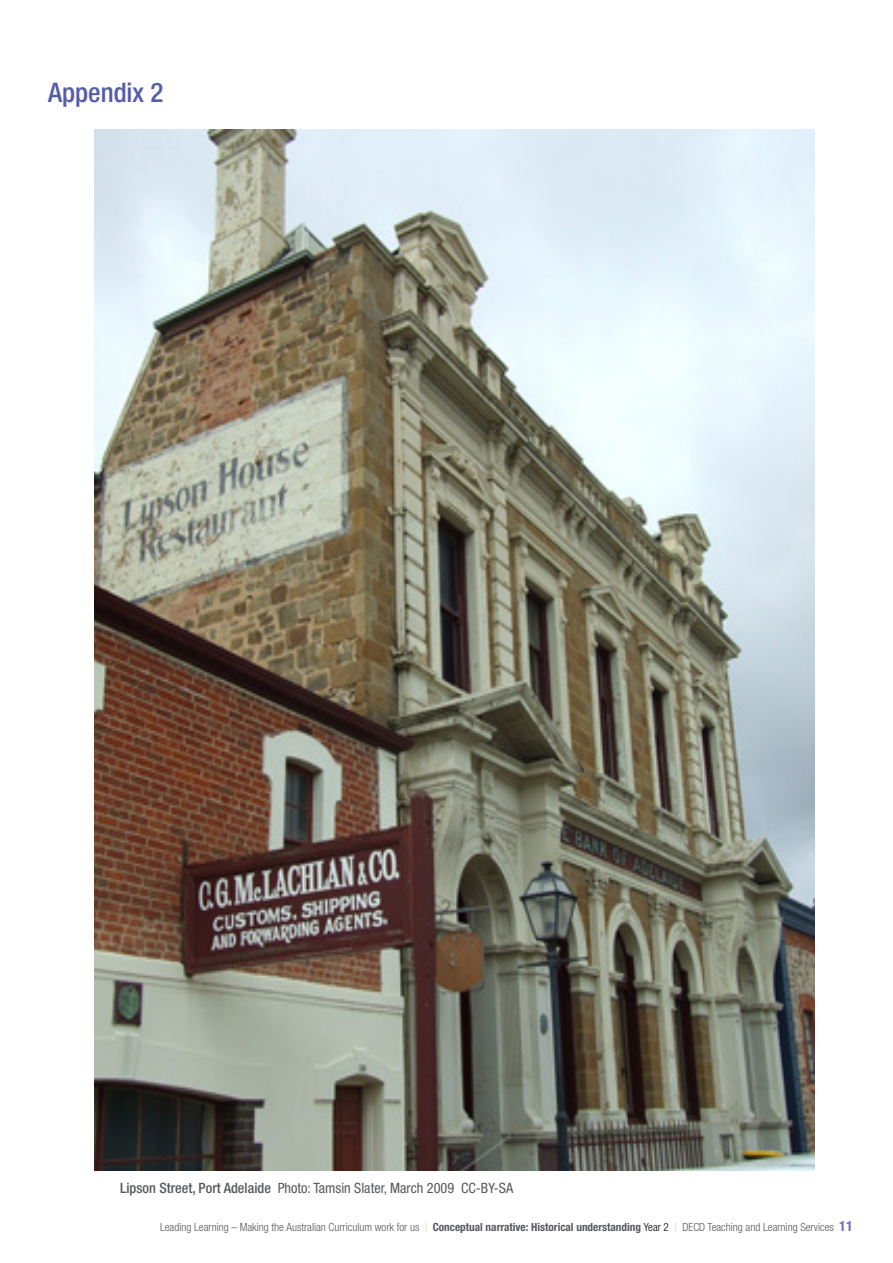
<style>
.page{position:relative;width:893px;height:1263px;background:#fff}
.page>*{position:absolute;margin:0;border:0;box-sizing:border-box;transform-origin:0 0}
.LL_Heading_B_18pt{font:500 condensed 27px "Helvetica Neue";color:#555da9}
.LL_Caption_9_5pt{font:condensed 14.25px "Helvetica Neue";color:#57585a}
.LL_Footer{font:300 condensed 11.25px "Helvetica Neue";color:#57585a}
.s1{font-weight:500}
.s2{color:#f4c56f}
.s3{font-weight:700}
.s4{color:#000}
.s5{font-weight:700;font-size:14.25px;color:#7274b7}
</style>
<div class="page">
<img style="left:94px;top:130px;width:720px;height:1040px">
<p class="LL_Heading_B_18pt" style="left:48px;top:76px;width:117px">Appendix 2</p>
<p class="LL_Caption_9_5pt" style="left:120px;top:1180px;width:394px"><span class="s1">Lipson Street, Port Adelaide</span> Photo: Tamsin Slater, March 2009 CC-BY-SA</p>
<p class="LL_Footer" style="left:160px;top:1221px;width:694px">Leading Learning – Making the Australian Curriculum work for us <span class="s2">|</span> <span class="s3">Conceptual narrative: Historical understanding</span> <span class="s4">Year 2</span> <span class="s2">|</span> DECD Teaching and Learning Services <span class="s5">11</span></p>
</div>
